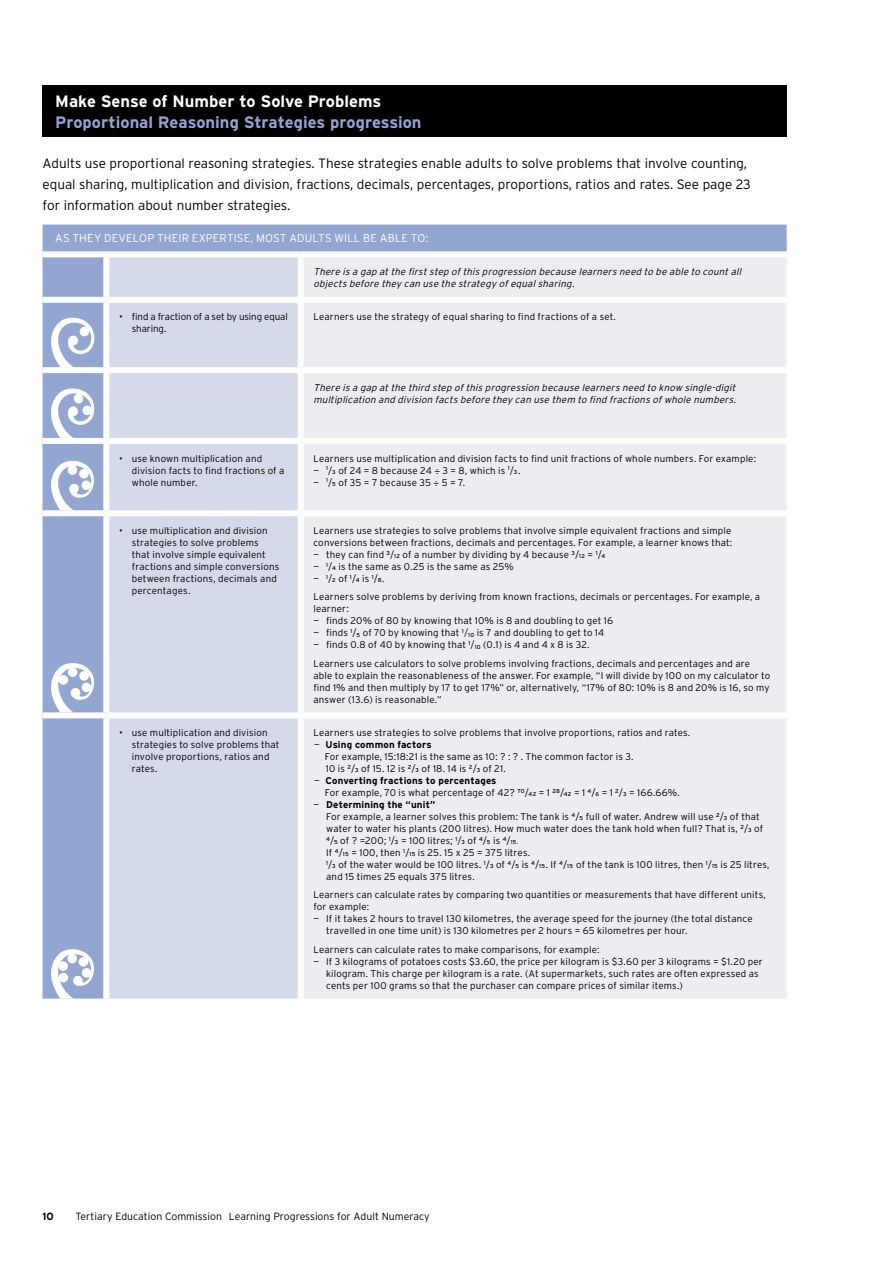
<style>
.page{position:relative;width:893px;height:1263px;background:#fff}
.page>*{position:absolute;margin:0;border:0;box-sizing:border-box;transform-origin:0 0}
.t1{font:700 16.5px "Interstate";color:#93a5d1}
.t2{font:700 16.5px "Interstate";color:#fff}
.t3{font:300 13.5px/21px "Interstate";color:#000}
.t4{font:300 11.25px "Interstate";color:#fff}
.t5{font:300 10.5px "Interstate";color:#000}
.t6{font:700 10.5px "Interstate";color:#000}
.t7{font:300 9.75px/12px "Interstate";letter-spacing:.015em;color:#000}
.t8{font:italic 300 9.75px/12px "Interstate";color:#000}
.t9{font:300 9.75px/12px "Interstate";letter-spacing:-.01em;color:#000}
.s1{font-weight:400;font-size:5.7px}
.s2{font-family:"Univers";font-weight:400}
.s3{font-weight:700}
</style>
<div class="page">
<div style="left:43px;top:85px;width:744px;height:51px;background:#000"></div>
<div style="left:43px;top:225px;width:744px;height:773px;background:#93a5d1"></div>
<div style="left:109px;top:257px;width:189px;height:741px;background:#d4dae9"></div>
<div style="left:304px;top:257px;width:483px;height:741px;background:#ececf1"></div>
<div style="left:43px;top:251px;width:63px;height:6px;background:#fff"></div>
<div style="left:106px;top:251px;width:195px;height:6px;background:#fff"></div>
<div style="left:103px;top:257px;width:6px;height:40px;background:#fff"></div>
<div style="left:301px;top:251px;width:486px;height:6px;background:#fff"></div>
<div style="left:298px;top:257px;width:6px;height:40px;background:#fff"></div>
<div style="left:43px;top:297px;width:63px;height:6px;background:#fff"></div>
<div style="left:106px;top:297px;width:195px;height:6px;background:#fff"></div>
<div style="left:103px;top:303px;width:6px;height:64px;background:#fff"></div>
<div style="left:301px;top:297px;width:486px;height:6px;background:#fff"></div>
<div style="left:298px;top:303px;width:6px;height:64px;background:#fff"></div>
<div style="left:43px;top:367px;width:63px;height:6px;background:#fff"></div>
<div style="left:106px;top:367px;width:195px;height:6px;background:#fff"></div>
<div style="left:103px;top:373px;width:6px;height:65px;background:#fff"></div>
<div style="left:301px;top:367px;width:486px;height:6px;background:#fff"></div>
<div style="left:298px;top:373px;width:6px;height:65px;background:#fff"></div>
<div style="left:43px;top:438px;width:63px;height:6px;background:#fff"></div>
<div style="left:106px;top:438px;width:195px;height:6px;background:#fff"></div>
<div style="left:103px;top:444px;width:6px;height:66px;background:#fff"></div>
<div style="left:301px;top:438px;width:486px;height:6px;background:#fff"></div>
<div style="left:298px;top:444px;width:6px;height:66px;background:#fff"></div>
<div style="left:43px;top:510px;width:63px;height:6px;background:#fff"></div>
<div style="left:106px;top:510px;width:195px;height:6px;background:#fff"></div>
<div style="left:103px;top:516px;width:6px;height:196px;background:#fff"></div>
<div style="left:301px;top:510px;width:486px;height:6px;background:#fff"></div>
<div style="left:298px;top:516px;width:6px;height:196px;background:#fff"></div>
<div style="left:43px;top:712px;width:63px;height:6px;background:#fff"></div>
<div style="left:106px;top:712px;width:195px;height:6px;background:#fff"></div>
<div style="left:103px;top:718px;width:6px;height:280px;background:#fff"></div>
<div style="left:301px;top:712px;width:486px;height:6px;background:#fff"></div>
<div style="left:298px;top:718px;width:6px;height:280px;background:#fff"></div>
<svg style="left:46px;top:317px;width:50px;height:50px"></svg>
<svg style="left:46px;top:388px;width:50px;height:50px"></svg>
<div style="left:82px;top:405px;width:10px;height:10px;background:#fff;border-radius:50%"></div>
<svg style="left:46px;top:460px;width:50px;height:50px"></svg>
<svg style="left:46px;top:662px;width:50px;height:50px"></svg>
<svg style="left:46px;top:948px;width:49px;height:50px"></svg>
<h1 class="t2" style="left:55px;top:92px;width:328px">Make Sense of Number to Solve Problems</h1>
<h1 class="t1" style="left:55px;top:113px;width:368px">Proportional Reasoning Strategies progression</h1>
<p class="t3" style="left:43px;top:153px;width:710px">Adults use proportional reasoning strategies. These strategies enable adults to solve problems that involve counting, equal sharing, multiplication and division, fractions, decimals, percentages, proportions, ratios and rates. See page 23 for information about number strategies.</p>
<p class="t4" style="left:55px;top:232px;width:26px">As they</p>
<p class="t4" style="left:104px;top:232px;width:8px">develop</p>
<p class="t4" style="left:157px;top:232px;width:8px">their</p>
<p class="t4" style="left:192px;top:232px;width:22px">expertise</p>
<p class="t4" style="left:251px;top:232px;width:14px">, most</p>
<p class="t4" style="left:289px;top:232px;width:8px">adults</p>
<p class="t4" style="left:334px;top:232px;width:8px">will</p>
<p class="t4" style="left:363px;top:232px;width:25px">be able</p>
<p class="t4" style="left:411px;top:232px;width:19px">to :</p>
<p class="t8" style="left:313px;top:265px;width:432px">There isa gap atthe firststep ofthisprogression because learnersneed to be able to countall objectsbefore they can use the strategy ofequalsharing.</p>
<p class="t9" style="left:132px;top:311px;width:158px;text-indent:-13px">• find a fraction of a set by using equal sharing.</p>
<p class="t7" style="left:313px;top:311px;width:304px">Learners use the strategy of equal sharing to find fractions of a set.</p>
<p class="t8" style="left:313px;top:381px;width:426px">There isa gap atthe third step ofthisprogression because learnersneed to know single-digit multiplication and division factsbefore they can use them to find fractionsofwhole numbers.</p>
<p class="t7" style="left:132px;top:452px;width:154px;text-indent:-13px">• use known multiplication and division facts to find fractions of a whole number.</p>
<p class="t7" style="left:313px;top:452px;width:444px">Learners use multiplication and division facts to find unit fractions of whole numbers. For example:</p>
<p class="t7" style="left:313px;top:464px;width:208px">— <sup>1</sup>/<span class="s1">3</span> of 24 = 8 because 24 <span class="s2">÷</span> 3 = 8, which is <sup>1</sup>/<span class="s1">3</span>.</p>
<p class="t7" style="left:313px;top:476px;width:153px">— <sup>1</sup>/<span class="s1">5</span> of 35 = 7 because 35 <span class="s2">÷</span> 5 = 7.</p>
<p class="t7" style="left:132px;top:524px;width:149px;text-indent:-13px">• use multiplication and division strategies to solve problems that involve simple equivalent fractions and simple conversions between fractions, decimals and percentages.</p>
<p class="t7" style="left:313px;top:524px;width:420px">Learners use strategies to solve problems that involve simple equivalent fractions and simple conversions between fractions, decimals and percentages. For example, a learner knows that:</p>
<p class="t7" style="left:313px;top:548px;width:293px">— they can find <sup>3</sup>/<span class="s1">12</span> of a number by dividing by 4 because <sup>3</sup>/<span class="s1">12</span> = <sup>1</sup>/<span class="s1">4</span></p>
<p class="t7" style="left:313px;top:560px;width:202px">— <sup>1</sup>/<span class="s1">4</span> is the same as 0.25 is the same as 25%</p>
<p class="t7" style="left:313px;top:569px;width:448px;line-height:18.5px">— <sup>1</sup>/<span class="s1">2</span> of <sup>1</sup>/<span class="s1">4</span> is <sup>1</sup>/<span class="s1">8</span>.<br>Learners solve problems by deriving from known fractions, decimals or percentages. For example, a</p>
<p class="t7" style="left:313px;top:603px;width:37px">learner:</p>
<p class="t7" style="left:313px;top:615px;width:301px">— finds 20% of 80 by knowing that 10% is 8 and doubling to get 16</p>
<p class="t7" style="left:313px;top:627px;width:292px">— finds <sup>1</sup>/<span class="s1">5</span> of 70 by knowing that <sup>1</sup>/<span class="s1">10</span> is 7 and doubling to get to 14</p>
<p class="t7" style="left:313px;top:635px;width:438px;line-height:18.5px">— finds 0.8 of 40 by knowing that <sup>1</sup>/<span class="s1">10</span> (0.1) is 4 and 4 x 8 is 32.<br>Learners use calculators to solve problems involving fractions, decimals and percentages and are</p>
<p class="t7" style="left:313px;top:669px;width:458px;text-align:justify">able to explain the reasonableness of the answer. For example, “I will divide by 100 on my calculator to find 1% and then multiply by 17 to get 17%” or, alternatively, “17% of 80: 10% is 8 and 20% is 16, so my answer (13.6) is reasonable.”</p>
<p class="t7" style="left:132px;top:726px;width:149px;text-indent:-13px">• use multiplication and division strategies to solve problems that involve proportions, ratios and rates.</p>
<p class="t7" style="left:313px;top:726px;width:378px">Learners use strategies to solve problems that involve proportions, ratios and rates.</p>
<p class="t7" style="left:325px;top:738px;width:310px;text-indent:-11px">— <span class="s3">Using common factors<br></span>For example, 15:18:21 is the same as 10: ? : ? . The common factor is 3.<br>10 is <sup>2</sup>/<span class="s1">3</span> of 15. 12 is <sup>2</sup>/<span class="s1">3</span> of 18. 14 is <sup>2</sup>/<span class="s1">3</span> of 21.</p>
<p class="t7" style="left:325px;top:774px;width:357px;text-indent:-11px">— <span class="s3">Converting fractions to percentages<br></span>For example, 70 is what percentage of 42? <sup>70</sup>/<span class="s1">42</span> = 1 <sup>28</sup>/<span class="s1">42</span> = 1 <sup>4</sup>/<span class="s1">6</span> = 1 <sup>2</sup>/<span class="s1">3</span> = 166.66%.</p>
<p class="t7" style="left:326px;top:798px;width:445px;text-indent:-13px">— <span class="s3">Determining the “unit”<br></span>For example, a learner solves this problem: The tank is <sup>4</sup>/<span class="s1">5</span> full of water. Andrew will use <sup>2</sup>/<span class="s1">3</span> of that water to water his plants (200 litres). How much water does the tank hold when full? That is, <sup>2</sup>/<span class="s1">3</span> of <sup>4</sup>/<span class="s1">5</span> of ? =200; <sup>1</sup>/<span class="s1">3</span> = 100 litres; <sup>1</sup>/<span class="s1">3</span> of <sup>4</sup>/<span class="s1">5</span> is <sup>4</sup>/<span class="s1">15.<br></span>If <sup>4</sup>/<span class="s1">15</span> = 100, then <sup>1</sup>/<span class="s1">15</span> is 25. 15 x 25 = 375 litres.<br><sup>1</sup>/<span class="s1">3</span> of the water would be 100 litres. <sup>1</sup>/<span class="s1">3</span> of <sup>4</sup>/<span class="s1">5</span> is <sup>4</sup>/<span class="s1">15</span>. If <sup>4</sup>/<span class="s1">15</span> of the tank is 100 litres, then <sup>1</sup>/<span class="s1">15</span> is 25 litres, and 15 times 25 equals 375 litres.</p>
<p class="t7" style="left:313px;top:889px;width:454px">Learners can calculate rates by comparing two quantities or measurements that have different units, for example:</p>
<p class="t7" style="left:326px;top:913px;width:428px;text-indent:-13px">— If it takes 2 hours to travel 130 kilometres, the average speed for the journey (the total distance travelled in one time unit) is 130 kilometres per 2 hours = 65 kilometres per hour.</p>
<p class="t7" style="left:313px;top:943px;width:287px">Learners can calculate rates to make comparisons, for example:</p>
<p class="t7" style="left:326px;top:955px;width:438px;text-indent:-13px">— If 3 kilograms of potatoes costs $3.60, the price per kilogram is $3.60 per 3 kilograms = $1.20 per kilogram. This charge per kilogram is a rate. (At supermarkets, such rates are often expressed as cents per 100 grams so that the purchaser can compare prices of similar items.)</p>
<p class="t6" style="left:43px;top:1211px;width:13px">10</p>
<p class="t5" style="left:75px;top:1211px;width:356px">Tertiary Education Commission Learning Progressions for Adult Numeracy</p>
</div>
